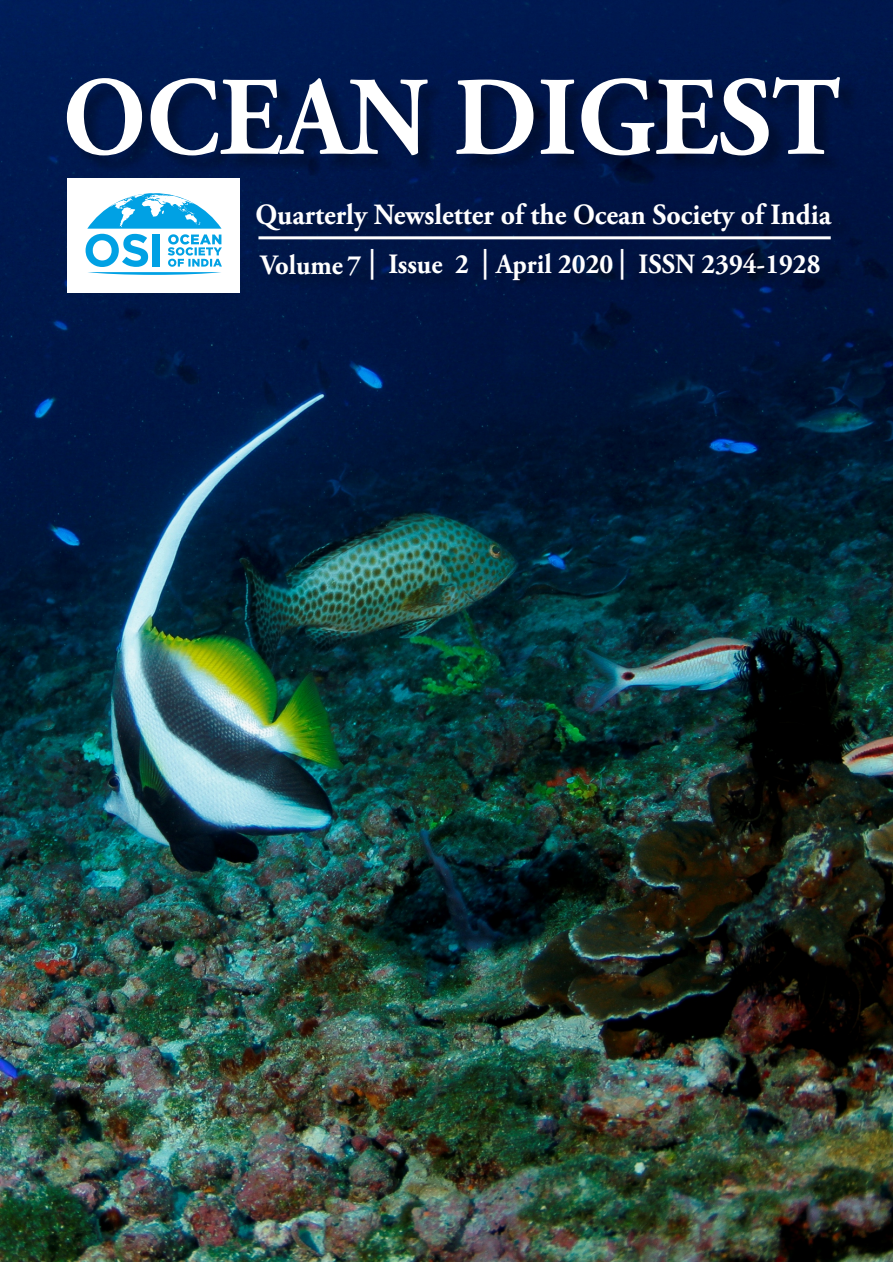
<style>
.page{position:relative;width:893px;height:1262px;background:#fff}
.page>*{position:absolute;margin:0;border:0;box-sizing:border-box;transform-origin:0 0}
.t1{font:700 111.75px "Adobe Garamond Pro";color:#fff;scale:.95 1}
.t2{font:700 29.25px "Adobe Garamond Pro";color:#fff;scale:.95 1}
.t3{font:700 27.9px "Adobe Garamond Pro";color:#fff;scale:.95 1}
.s1{font-size:30.75px}
</style>
<div class="page">
<img style="left:0;top:0;width:892px;height:1262px">
<div style="left:69px;top:81px;width:788px;height:93px;background:#020203;opacity:.3"></div>
<div style="left:261px;top:205px;width:591px;height:91px;background:#020203;opacity:.2"></div>
<hr style="left:258px;top:236px;width:572px;height:3px;background:#fff">
<div style="left:67px;top:178px;width:173px;height:114px;background:#fff"></div>
<svg style="left:86px;top:193px;width:136px;height:82px"></svg>
<h1 class="t1" style="left:63px;top:73px;width:820px">OCEAN DIGEST</h1>
<p class="t2" style="left:255px;top:203px;width:607px">Quarterly Newsletter of the Ocean Society of India</p>
<p class="t3" style="left:260px;top:253px;width:591px">Volume 7 <span class="s1">|</span> Issue 2 <span class="s1">|</span> April 2020 <span class="s1">|</span> ISSN 2394-1928</p>
</div>
